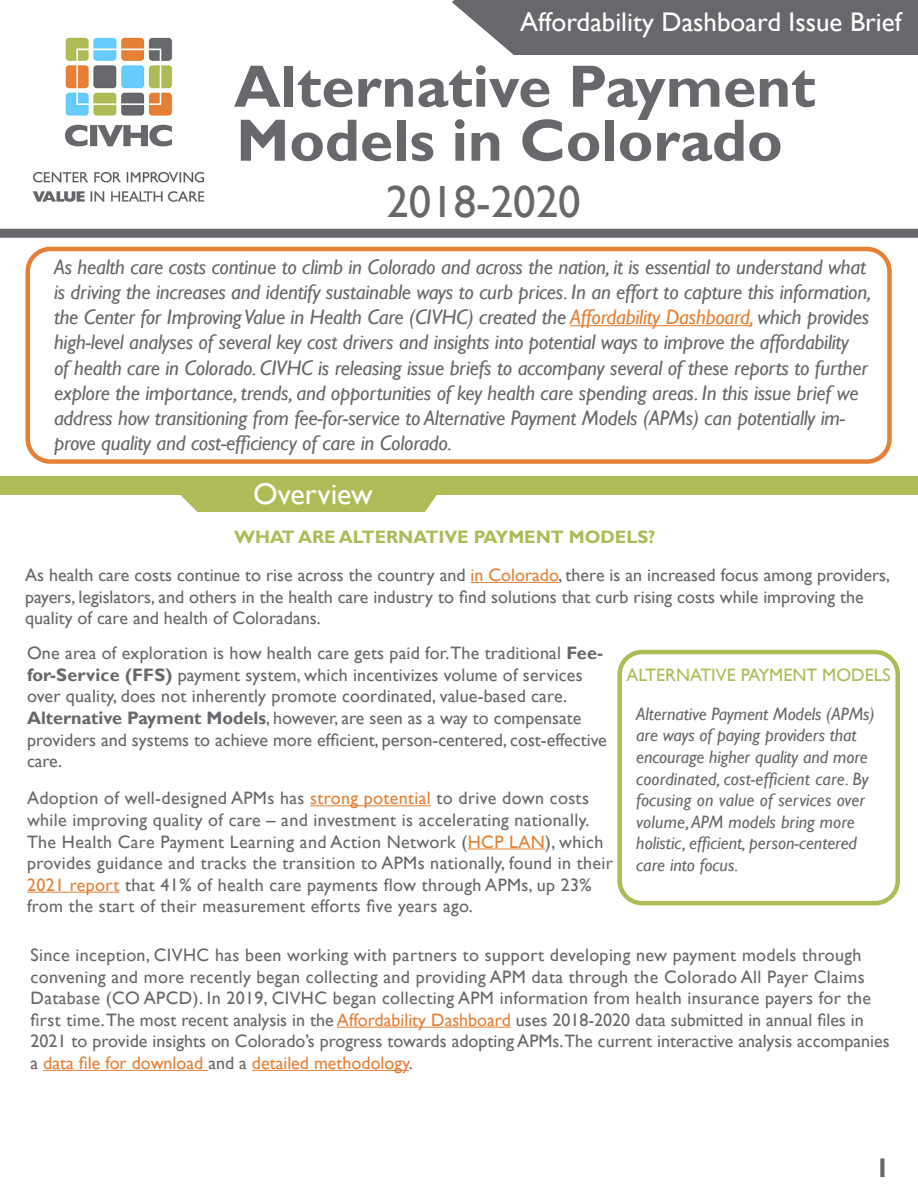
<style>
.page{position:relative;width:918px;height:1188px;background:#fff}
.page>*{position:absolute;margin:0;border:0;box-sizing:border-box;transform-origin:0 0}
.t1{font:700 60px/54px "Gill Sans";color:#67686b}
.t2{font:45px "Gill Sans";color:#67686b}
.t3{font:30px "Gill Sans";color:#fff}
.t4{font:27px "Gill Sans";color:#fff}
.t5{font:700 27px "Gill Sans";color:#67686b}
.t6{font:italic 21px/25.2px "Gill Sans";letter-spacing:-.01em;color:#67686b}
.t7{font:18px/21.6px "Gill Sans";letter-spacing:.01em;color:#67686b}
.t8{font:italic 18px/21.6px "Gill Sans";color:#67686b}
.t9{font:18px "Gill Sans";color:#aebb57}
.s1{color:#e58036}
.s2{font-weight:700;color:#aebb57}
.s3{font-weight:700}
</style>
<div class="page">
<svg style="left:452px;top:0;width:61px;height:54px"></svg>
<div style="left:513px;top:0;width:405px;height:55px;background:#67686b"></div>
<img style="left:32px;top:37px;width:173px;height:165px">
<div style="left:0;top:229px;width:918px;height:9px;background:#67686b"></div>
<div style="left:26px;top:247px;width:866px;height:217px;border:4px solid #e58036;border-radius:22px"></div>
<hr style="left:570px;top:325px;width:182px;height:1px;background:#e58036">
<div style="left:0;top:476px;width:918px;height:19px;background:#aebb57"></div>
<div style="left:198px;top:490px;width:227px;height:22px;background:#aebb57"></div>
<svg style="left:180px;top:495px;width:18px;height:17px"></svg>
<svg style="left:425px;top:495px;width:12px;height:16px"></svg>
<hr style="left:471px;top:582px;width:87px;height:1px;background:#e58036">
<hr style="left:310px;top:805px;width:121px;height:1px;background:#e58036">
<hr style="left:468px;top:849px;width:77px;height:1px;background:#e58036">
<hr style="left:27px;top:892px;width:93px;height:1px;background:#e58036">
<div style="left:617px;top:650px;width:283px;height:255px;border:4px solid #aebb57;border-radius:22px"></div>
<hr style="left:337px;top:1027px;width:174px;height:1px;background:#e58036">
<hr style="left:43px;top:1070px;width:165px;height:1px;background:#e58036">
<hr style="left:252px;top:1070px;width:157px;height:1px;background:#e58036">
<h3 class="t4" style="left:520px;top:6px;width:383px">Affordability Dashboard Issue Brief</h3>
<h1 class="t1" style="left:234px;top:61px;width:583px">Alternative Payment<br>Models in Colorado</h1>
<h2 class="t2" style="left:386px;top:176px;width:196px">2018-2020</h2>
<p class="t6" style="left:54px;top:254px;width:819px">As health care costs continue to climb in Colorado and across the nation, it is essential to understand what is driving the increases and identify sustainable ways to curb prices. In an effort to capture this information, the Center for Improving Value in Health Care (CIVHC) created the <span class="s1">Affordability Dashboard,</span> which provides high-level analyses of several key cost drivers and insights into potential ways to improve the affordability<br>of health care in Colorado. CIVHC is releasing issue briefs to accompany several of these reports to further explore the importance, trends, and opportunities of key health care spending areas. In this issue brief we address how transitioning from fee-for-service to Alternative Payment Models (APMs) can potentially im&shy;prove quality and cost-efficiency of care in Colorado.</p>
<h3 class="t3" style="left:253px;top:476px;width:121px">Overview</h3>
<p class="t7" style="left:25px;top:519px;width:866px;line-height:37.8px;text-indent:209px"><span class="s2">WHAT ARE ALTERNATIVE PAYMENT MODELS?<br></span>As health care costs continue to rise across the country and <span class="s1">in Colorado</span>, there is an increased focus among providers,</p>
<p class="t7" style="left:25px;top:586px;width:840px">payers, legislators, and others in the health care industry to find solutions that curb rising costs while improving the quality of care and health of Coloradans.</p>
<p class="t7" style="left:27px;top:643px;width:581px">One area of exploration is how health care gets paid for. The traditional <span class="s3">Fee&shy;for-Service (FFS)</span> payment system, which incentivizes volume of services over quality, does not inherently promote coordinated, value-based care.<br><span class="s3">Alternative Payment Models</span>, however, are seen as a way to compensate providers and systems to achieve more efficient, person-centered, cost-effective care.</p>
<p class="t7" style="left:27px;top:788px;width:587px">Adoption of well-designed APMs has <span class="s1">strong potential</span> to drive down costs while improving quality of care – and investment is accelerating nationally.<br>The Health Care Payment Learning and Action Network (<span class="s1">HCP LAN</span>), which provides guidance and tracks the transition to APMs nationally, found in their <span class="s1">2021 report</span> that 41% of health care payments flow through APMs, up 23% from the start of their measurement efforts five years ago.</p>
<p class="t9" style="left:626px;top:665px;width:266px">ALTERNATIVE PAYMENT MODELS</p>
<p class="t8" style="left:636px;top:703px;width:240px">Alternative Payment Models (APMs) are ways of paying providers that encourage higher quality and more coordinated, cost-efficient care. By focusing on value of services over volume, APM models bring more holistic, efficient, person-centered care into focus.</p>
<p class="t7" style="left:31px;top:945px;width:861px">Since inception, CIVHC has been working with partners to support developing new payment models through convening and more recently began collecting and providing APM data through the Colorado All Payer Claims Database (CO APCD). In 2019, CIVHC began collecting APM information from health insurance payers for the first time. The most recent analysis in the <span class="s1">Affordability Dashboard</span> uses 2018-2020 data submitted in annual files in 2021 to provide insights on Colorado’s progress towards adopting APMs.The current interactive analysis accompanies a <span class="s1">data file for download</span> and a <span class="s1">detailed methodology</span>.</p>
<h3 class="t5" style="left:875px;top:1151px;width:16px">1</h3>
</div>
